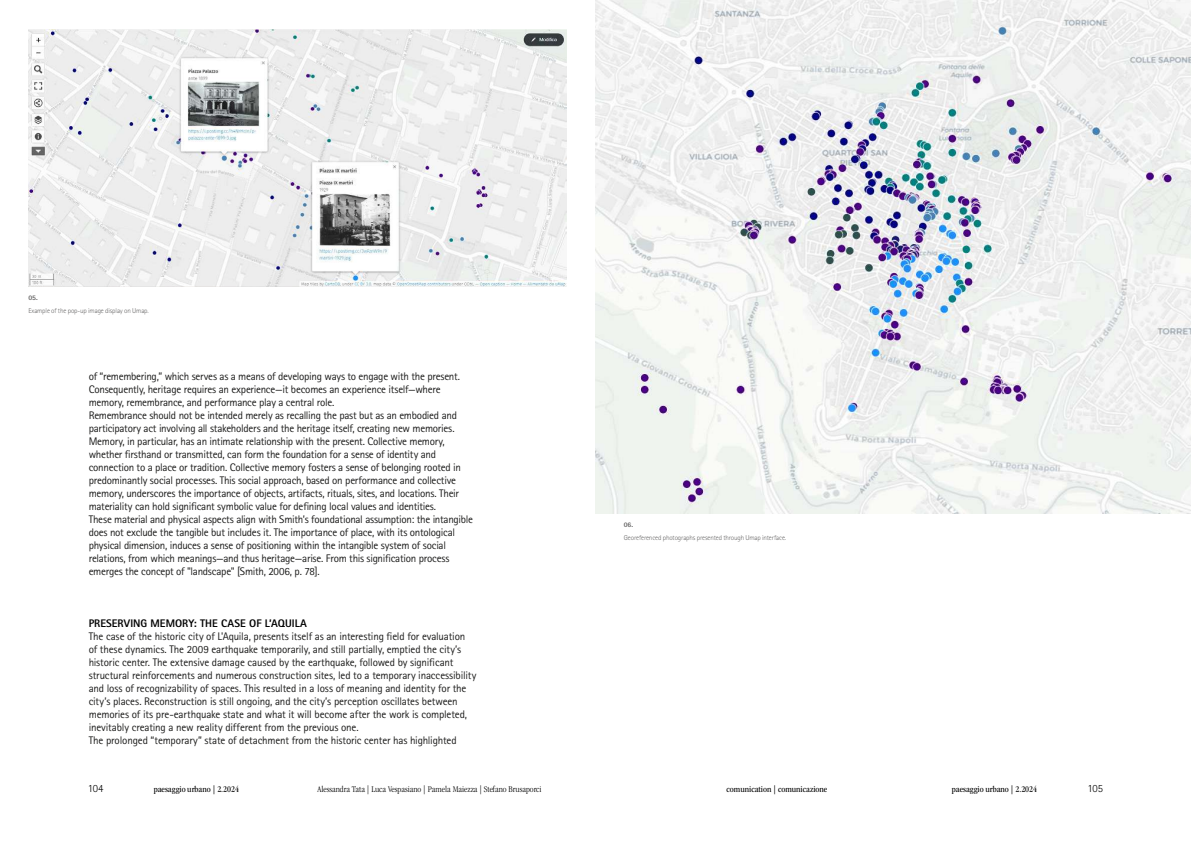
<style>
.page{position:relative;width:1191px;height:842px;background:#fff}
.page>*{position:absolute;margin:0;border:0;box-sizing:border-box;transform-origin:0 0}
.t1{font:11px/13px "Rotis Sans Serif Std";letter-spacing:-.02em;color:#1b1b1a}
.t2{font:800 11px "Rotis Sans Serif Std";color:#000}
.t3{font:300 11px "Rotis Sans Serif Std";letter-spacing:-.02em;color:#000}
.t4{font:condensed 9px "ITC Garamond Std";color:#000}
.t5{font:300 condensed 9px "ITC Garamond Std";color:#000}
.t6{font:300 7px "Rotis Sans Serif Std";letter-spacing:-.015em;color:#646363}
.t7{font:800 7px "Rotis Sans Serif Std";color:#646363}
</style>
<div class="page">
<img style="left:595px;top:0;width:595px;height:513px">
<img style="left:28px;top:30px;width:539px;height:256px">
<p class="t7" style="left:28px;top:293px;width:11px">05.</p>
<p class="t6" style="left:28px;top:306px;width:122px">Example of the pop-up image display on Umap.</p>
<p class="t1" style="left:89px;top:370px;width:386px">of “remembering,” which serves as a means of developing ways to engage with the present.<br>Consequently, heritage requires an experience—it becomes an experience itself—where memory, remembrance, and performance play a central role.<br>Remembrance should not be intended merely as recalling the past but as an embodied and participatory act involving all stakeholders and the heritage itself, creating new memories.<br>Memory, in particular, has an intimate relationship with the present. Collective memory, whether firsthand or transmitted, can form the foundation for a sense of identity and connection to a place or tradition. Collective memory fosters a sense of belonging rooted in predominantly social processes. This social approach, based on performance and collective memory, underscores the importance of objects, artifacts, rituals, sites, and locations. Their materiality can hold significant symbolic value for defining local values and identities.<br>These material and physical aspects align with Smith’s foundational assumption: the intangible does not exclude the tangible but includes it. The importance of place, with its ontological physical dimension, induces a sense of positioning within the intangible system of social relations, from which meanings—and thus heritage—arise. From this signification process emerges the concept of "landscape" [Smith, 2006, p. 78].</p>
<p class="t7" style="left:624px;top:520px;width:11px">06.</p>
<p class="t6" style="left:624px;top:533px;width:164px">Georeferenced photographs presented through Umap interface.</p>
<p class="t2" style="left:89px;top:616px;width:220px">PRESERVING MEMORY: THE CASE OF L’AQUILA</p>
<p class="t1" style="left:89px;top:630px;width:389px">The case of the historic city of L'Aquila, presents itself as an interesting field for evaluation of these dynamics. The 2009 earthquake temporarily, and still partially, emptied the city’s historic center. The extensive damage caused by the earthquake, followed by significant structural reinforcements and numerous construction sites, led to a temporary inaccessibility and loss of recognizability of spaces. This resulted in a loss of meaning and identity for the city’s places. Reconstruction is still ongoing, and the city’s perception oscillates between memories of its pre-earthquake state and what it will become after the work is completed, inevitably creating a new reality different from the previous one.<br>The prolonged “temporary” state of detachment from the historic center has highlighted</p>
<p class="t5" style="left:317px;top:784px;width:225px">Alessandra Tata | Luca Vespasiano | Pamela Maiezza | Stefano Brusaporci</p>
<p class="t3" style="left:88px;top:782px;width:17px">104</p>
<p class="t4" style="left:154px;top:784px;width:87px">paesaggio urbano | 2.2024</p>
<p class="t4" style="left:726px;top:784px;width:102px">comunication | comunicazione</p>
<p class="t4" style="left:951px;top:784px;width:87px">paesaggio urbano | 2.2024</p>
<p class="t3" style="left:1087px;top:782px;width:17px">105</p>
</div>
